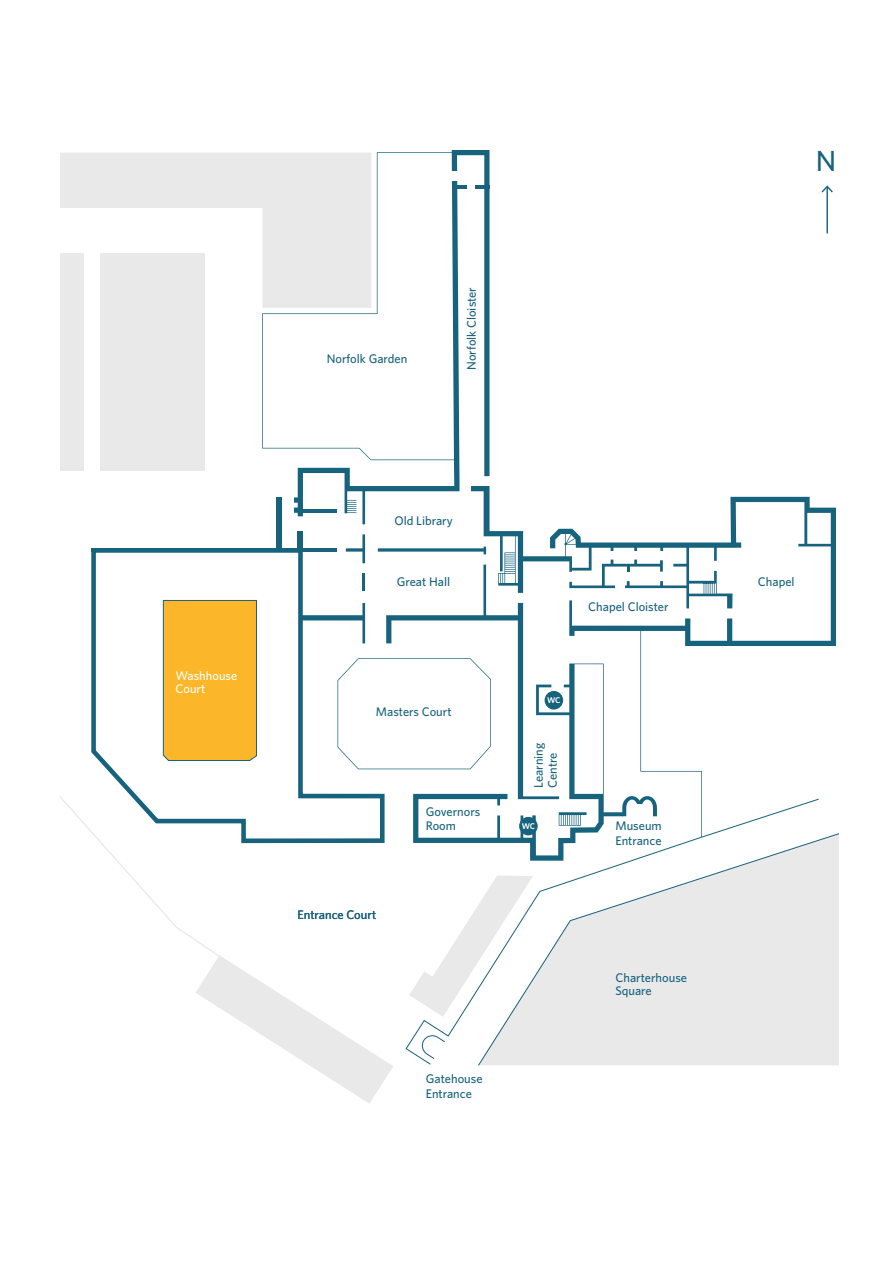
<style>
.page{position:relative;width:893px;height:1263px;background:#fff}
.page>*{position:absolute;margin:0;border:0;box-sizing:border-box;transform-origin:0 0}
.t1{font:500 29.1px "Whitney";color:#17627d}
.t2{font:500 12.45px/13.8px "Whitney";color:#17627d}
.t3{font:500 12.45px/13.8px "Whitney";color:#fff}
.t4{font:600 8.25px "Whitney";color:#fff}
</style>
<div class="page">
<svg style="left:60px;top:796px;width:333px;height:307px"></svg>
<svg style="left:60px;top:153px;width:202px;height:155px"></svg>
<div style="left:100px;top:253px;width:104px;height:217px;background:#e9e9e9"></div>
<div style="left:60px;top:253px;width:23px;height:217px;background:#e9e9e9"></div>
<svg style="left:262px;top:150px;width:227px;height:374px"></svg>
<div style="left:277px;top:497px;width:5px;height:53px;background:#17627d"></div>
<div style="left:298px;top:531px;width:5px;height:18px;background:#17627d"></div>
<svg style="left:89px;top:546px;width:210px;height:299px"></svg>
<svg style="left:471px;top:486px;width:365px;height:312px"></svg>
<hr style="left:826px;top:187px;width:2px;height:46px;background:#17627d">
<svg style="left:821px;top:185px;width:12px;height:7px"></svg>
<hr style="left:300px;top:509px;width:36px;height:4px;background:#17627d">
<hr style="left:452px;top:185px;width:14px;height:4px;background:#17627d">
<hr style="left:475px;top:185px;width:14px;height:4px;background:#17627d">
<svg style="left:405px;top:955px;width:42px;height:110px"></svg>
<svg style="left:299px;top:534px;width:364px;height:327px"></svg>
<svg style="left:447px;top:798px;width:372px;height:239px"></svg>
<svg style="left:477px;top:832px;width:362px;height:234px"></svg>
<div style="left:545px;top:691px;width:18px;height:18px;background:#17627d;border-radius:50%"></div>
<div style="left:519px;top:817px;width:19px;height:18px;background:#17627d;border-radius:50%"></div>
<div style="left:450px;top:171px;width:9px;height:9px;background:#fff"></div>
<p class="t3" style="left:176px;top:668px;width:63px">Washhouse<br>Court</p>
<p class="t2" style="left:327px;top:352px;width:82px">Norfolk Garden</p>
<p class="t2" style="left:464px;top:370px;width:84px;rotate:-90deg">Norfolk Cloister</p>
<p class="t2" style="left:394px;top:514px;width:60px">Old Library</p>
<p class="t2" style="left:397px;top:575px;width:55px">Great Hall</p>
<p class="t2" style="left:376px;top:704px;width:77px">Masters Court</p>
<p class="t2" style="left:298px;top:908px;width:80px">Entrance Court</p>
<p class="t2" style="left:426px;top:805px;width:56px">Governors<br>Room</p>
<p class="t2" style="left:426px;top:1071px;width:58px;line-height:15px">Gatehouse<br>Entrance</p>
<p class="t2" style="left:588px;top:600px;width:82px">Chapel Cloister</p>
<p class="t4" style="left:547px;top:695px;width:15px">WC</p>
<p class="t2" style="left:531px;top:788px;width:47px;rotate:-90deg">Learning<br>Centre</p>
<p class="t4" style="left:522px;top:821px;width:15px">WC</p>
<p class="t2" style="left:615px;top:818px;width:48px;line-height:15px">Museum<br>Entrance</p>
<p class="t2" style="left:615px;top:970px;width:73px">Charterhouse<br>Square</p>
<p class="t1" style="left:816px;top:141px;width:22px">N</p>
<p class="t2" style="left:758px;top:575px;width:38px">Chapel</p>
</div>
